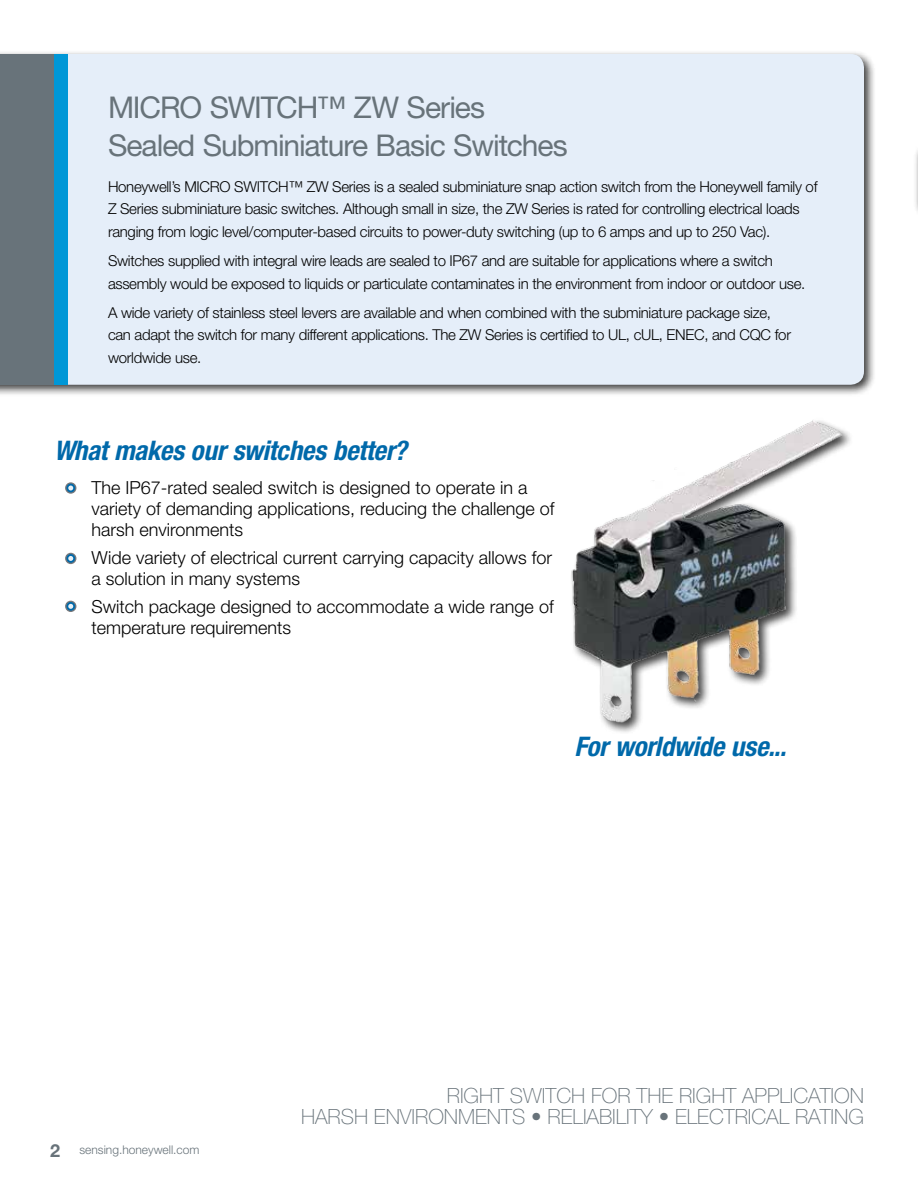
<style>
.page{position:relative;width:918px;height:1188px;background:#fff}
.page>*{position:absolute;margin:0;border:0;box-sizing:border-box;transform-origin:0 0}
.t1{font:30px/37.5px "Helvetica Neue LT Std";letter-spacing:-.035em;color:#68737a}
.t2{font:italic 700 condensed 27px "Helvetica Neue LT Std";letter-spacing:-.01em;color:#0069aa}
.t3{font:100 21px/21px "Helvetica Neue LT Std";color:#68737a;text-align:right}
.t4{font:300 18px/21px "Helvetica Neue LT Std";color:#000}
.t5{font:300 15px/22.5px "Helvetica Neue LT Std";letter-spacing:-.02em;color:#000}
.t6{font:300 12px "Helvetica Neue LT Std";color:#68737a}
.s1{font-weight:700;font-size:18px}
</style>
<div class="page">
<div style="left:0;top:50px;width:876px;height:347px;background:#000;opacity:.75"></div>
<div style="left:68px;top:54px;width:796px;height:331px;background:#e5eef9"></div>
<div style="left:8px;top:54px;width:60px;height:331px;background:#0097d7"></div>
<div style="left:0;top:54px;width:54px;height:331px;background:#68737a"></div>
<svg style="left:65px;top:482px;width:11px;height:12px"></svg>
<svg style="left:66px;top:484px;width:9px;height:8px"></svg>
<svg style="left:68px;top:486px;width:5px;height:5px"></svg>
<div style="left:65px;top:553px;width:11px;height:11px;background:#77787b;border-radius:50%"></div>
<svg style="left:66px;top:554px;width:9px;height:9px"></svg>
<svg style="left:68px;top:556px;width:5px;height:5px"></svg>
<svg style="left:65px;top:601px;width:11px;height:11px"></svg>
<svg style="left:66px;top:602px;width:9px;height:9px"></svg>
<svg style="left:68px;top:604px;width:5px;height:5px"></svg>
<div style="left:913px;top:144px;width:5px;height:73px;background:#f5f5f5"></div>
<div style="left:570px;top:417px;width:285px;height:317px;background:#000;opacity:.75"></div>
<img style="left:570px;top:417px;width:285px;height:308px">
<h1 class="t1" style="left:108px;top:89px;width:461px">MICRO SWITCH™ ZW Series<br>Sealed Subminiature Basic Switches</h1>
<p class="t5" style="left:108px;top:175px;width:711px">Honeywell’s MICRO SWITCH™ ZW Series is a sealed subminiature snap action switch from the Honeywell family of<br>Z Series subminiature basic switches. Although small in size, the ZW Series is rated for controlling electrical loads ranging from logic level/computer-based circuits to power-duty switching (up to 6 amps and up to 250 Vac).</p>
<p class="t5" style="left:108px;top:249px;width:699px">Switches supplied with integral wire leads are sealed to IP67 and are suitable for applications where a switch assembly would be exposed to liquids or particulate contaminates in the environment from indoor or outdoor use.</p>
<p class="t5" style="left:108px;top:301px;width:685px">A wide variety of stainless steel levers are available and when combined with the subminiature package size, can adapt the switch for many different applications. The ZW Series is certified to UL, cUL, ENEC, and CQC for worldwide use.</p>
<h2 class="t2" style="left:54px;top:434px;width:354px">What makes our switches better?</h2>
<p class="t4" style="left:91px;top:477px;width:465px">The IP67-rated sealed switch is designed to operate in a variety of demanding applications, reducing the challenge of harsh environments</p>
<p class="t4" style="left:91px;top:547px;width:462px">Wide variety of electrical current carrying capacity allows for a solution in many systems</p>
<p class="t4" style="left:91px;top:595px;width:464px">Switch package designed to accommodate a wide range of temperature requirements</p>
<h2 class="t2" style="left:575px;top:730px;width:213px">For worldwide use...</h2>
<p class="t6" style="left:50px;top:1143px;width:151px"><span class="s1">2</span> sensing.honeywell.com</p>
<h3 class="t3" style="left:301px;top:1085px;width:564px">RIGHT SWITCH FOR THE RIGHT APPLICATION<br>HARSH ENVIRONMENTS • RELIABILITY • ELECTRICAL RATING</h3>
</div>
